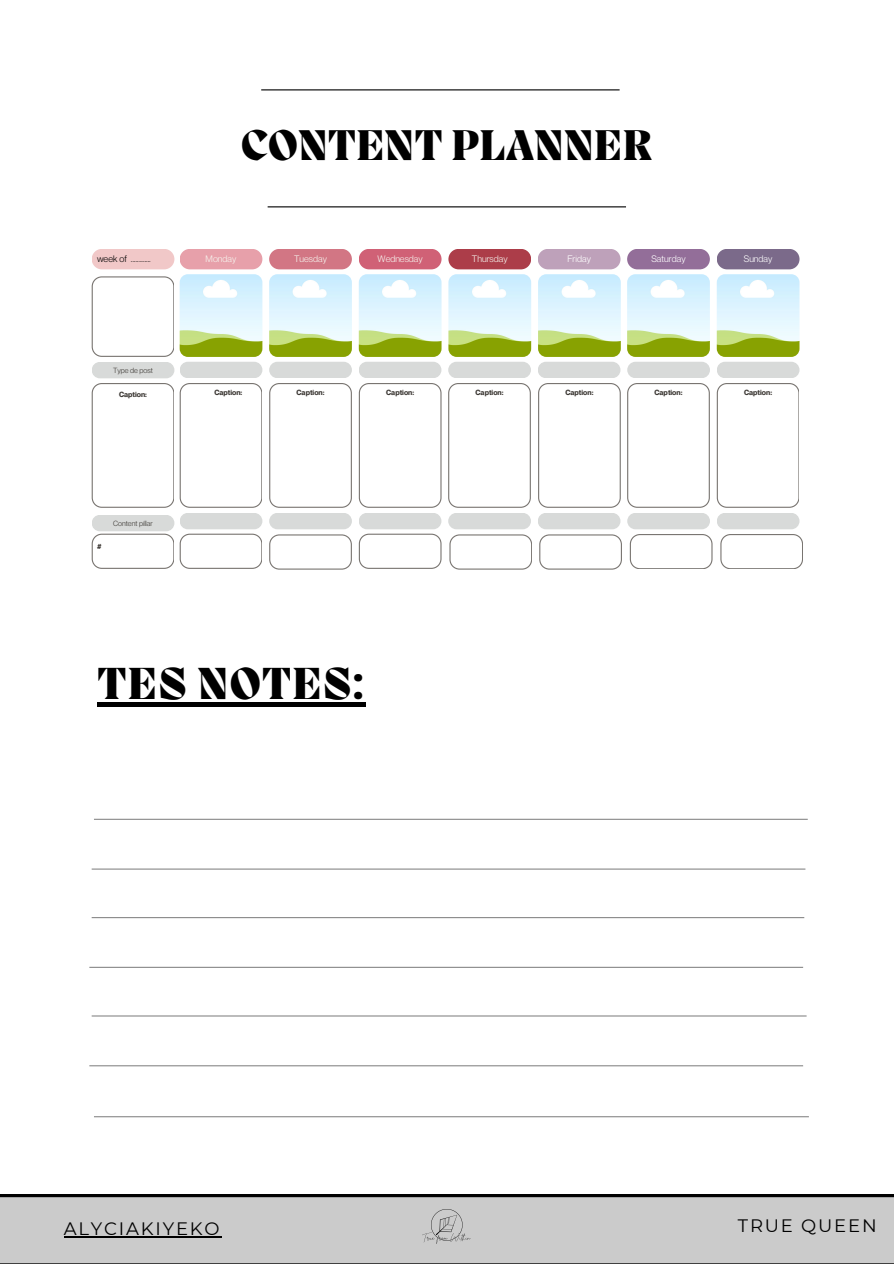
<style>
.page{position:relative;width:894px;height:1264px;background:#fff}
.page>*{position:absolute;margin:0;border:0;box-sizing:border-box;transform-origin:0 0}
.t1{font:800 46.05px "Migra";letter-spacing:.02em;color:#000}
.t2{font:800 44.1px "Migra";color:#000}
.t3{font:18px "Montserrat";letter-spacing:.1em;color:#000}
.t4{font:9.15px "Neue Montreal";color:#f6f4ee}
.t5{font:9.15px "Neue Montreal";color:#fff}
.t6{font:9.15px "Neue Montreal";color:#000}
.t7{font:700 7.35px "Neue Montreal";color:#3d3935}
.t8{font:7.35px "Neue Montreal";color:#3d3935}
</style>
<div class="page">
<hr style="left:261px;top:89px;width:358px;height:1px;background:#000">
<hr style="left:267px;top:206px;width:358px;height:1px;background:#000">
<div style="left:180px;top:249px;width:82px;height:20px;background:#e7a0aa;border-radius:10px"></div>
<div style="left:269px;top:249px;width:83px;height:20px;background:#d27684;border-radius:10px"></div>
<div style="left:358px;top:249px;width:83px;height:20px;background:#d06176;border-radius:10px"></div>
<div style="left:448px;top:249px;width:83px;height:20px;background:#ac3d49;border-radius:10px"></div>
<div style="left:537px;top:249px;width:83px;height:20px;background:#bea1ba;border-radius:10px"></div>
<div style="left:627px;top:249px;width:82px;height:20px;background:#936e99;border-radius:10px"></div>
<div style="left:716px;top:249px;width:83px;height:20px;background:#7b6a8a;border-radius:10px"></div>
<img style="left:269px;top:274px;width:83px;height:83px;border-radius:8px">
<img style="left:448px;top:274px;width:83px;height:83px;border-radius:8px">
<img style="left:538px;top:274px;width:82px;height:83px;border-radius:8px">
<img style="left:180px;top:274px;width:82px;height:83px;border-radius:8px">
<img style="left:358px;top:274px;width:83px;height:83px;border-radius:8px">
<img style="left:716px;top:274px;width:83px;height:83px;border-radius:8px">
<img style="left:627px;top:274px;width:82px;height:83px;border-radius:8px">
<div style="left:180px;top:362px;width:82px;height:16px;background:#d8dad9;border-radius:8px"></div>
<div style="left:180px;top:513px;width:82px;height:16px;background:#d8dad9;border-radius:8px"></div>
<div style="left:269px;top:362px;width:83px;height:16px;background:#d8dad9;border-radius:8px"></div>
<div style="left:269px;top:513px;width:83px;height:16px;background:#d8dad9;border-radius:8px"></div>
<div style="left:358px;top:362px;width:83px;height:16px;background:#d8dad9;border-radius:8px"></div>
<div style="left:358px;top:513px;width:83px;height:16px;background:#d8dad9;border-radius:8px"></div>
<div style="left:448px;top:362px;width:83px;height:16px;background:#d8dad9;border-radius:8px"></div>
<div style="left:448px;top:513px;width:83px;height:16px;background:#d8dad9;border-radius:8px"></div>
<div style="left:537px;top:362px;width:83px;height:16px;background:#d8dad9;border-radius:8px"></div>
<div style="left:537px;top:513px;width:83px;height:16px;background:#d8dad9;border-radius:8px"></div>
<div style="left:627px;top:362px;width:82px;height:16px;background:#d8dad9;border-radius:8px"></div>
<div style="left:627px;top:513px;width:82px;height:16px;background:#d8dad9;border-radius:8px"></div>
<div style="left:716px;top:362px;width:83px;height:16px;background:#d8dad9;border-radius:8px"></div>
<div style="left:716px;top:513px;width:83px;height:16px;background:#d8dad9;border-radius:8px"></div>
<svg style="left:180px;top:383px;width:82px;height:125px"></svg>
<svg style="left:627px;top:383px;width:82px;height:125px"></svg>
<svg style="left:359px;top:383px;width:82px;height:125px"></svg>
<svg style="left:269px;top:383px;width:82px;height:125px"></svg>
<svg style="left:448px;top:383px;width:82px;height:125px"></svg>
<svg style="left:538px;top:383px;width:82px;height:125px"></svg>
<svg style="left:716px;top:383px;width:82px;height:125px"></svg>
<div style="left:92px;top:249px;width:82px;height:20px;background:#f1c8c8;border-radius:10px"></div>
<svg style="left:92px;top:383px;width:82px;height:125px"></svg>
<div style="left:92px;top:362px;width:82px;height:16px;background:#d8dad9;border-radius:8px"></div>
<svg style="left:92px;top:276px;width:82px;height:81px"></svg>
<div style="left:92px;top:515px;width:82px;height:16px;background:#d8dad9;border-radius:8px"></div>
<svg style="left:92px;top:533px;width:82px;height:35px"></svg>
<svg style="left:180px;top:533px;width:82px;height:35px"></svg>
<svg style="left:269px;top:534px;width:82px;height:35px"></svg>
<svg style="left:359px;top:533px;width:82px;height:35px"></svg>
<svg style="left:449px;top:534px;width:82px;height:35px"></svg>
<svg style="left:539px;top:534px;width:82px;height:35px"></svg>
<svg style="left:629px;top:534px;width:82px;height:35px"></svg>
<svg style="left:720px;top:534px;width:82px;height:35px"></svg>
<hr style="left:92px;top:868px;width:713px;height:1px;background:#898989">
<hr style="left:92px;top:917px;width:712px;height:1px;background:#898989">
<hr style="left:89px;top:966px;width:713px;height:1px;background:#898989">
<hr style="left:92px;top:1015px;width:714px;height:1px;background:#898989">
<hr style="left:94px;top:818px;width:713px;height:1px;background:#898989">
<hr style="left:89px;top:1065px;width:713px;height:1px;background:#898989">
<hr style="left:94px;top:1116px;width:714px;height:1px;background:#898989">
<hr style="left:97px;top:702px;width:268px;height:4px;background:#000">
<div style="left:0;top:1194px;width:893px;height:69px;background:#cbcbcb"></div>
<hr style="left:64px;top:1236px;width:157px;height:1px;background:#000">
<img style="left:422px;top:1209px;width:48px;height:35px">
<h2 class="t2" style="left:241px;top:124px;width:412px">CONTENT PLANNER</h2>
<p class="t6" style="left:97px;top:253px;width:55px">week of .............</p>
<p class="t4" style="left:294px;top:253px;width:34px">Tuesday</p>
<p class="t4" style="left:377px;top:253px;width:47px">Wednesday</p>
<p class="t4" style="left:472px;top:253px;width:37px">Thursday</p>
<p class="t5" style="left:567px;top:253px;width:25px">Friday</p>
<p class="t5" style="left:651px;top:253px;width:36px">Saturday</p>
<p class="t5" style="left:743px;top:253px;width:30px">Sunday</p>
<p class="t4" style="left:205px;top:253px;width:32px">Monday</p>
<p class="t8" style="left:113px;top:365px;width:41px">Type de post</p>
<p class="t7" style="left:119px;top:390px;width:30px">Caption:</p>
<p class="t7" style="left:296px;top:387px;width:30px">Caption:</p>
<p class="t7" style="left:386px;top:387px;width:30px">Caption:</p>
<p class="t7" style="left:475px;top:387px;width:30px">Caption:</p>
<p class="t7" style="left:565px;top:387px;width:30px">Caption:</p>
<p class="t7" style="left:654px;top:387px;width:30px">Caption:</p>
<p class="t7" style="left:744px;top:387px;width:30px">Caption:</p>
<p class="t7" style="left:214px;top:387px;width:30px">Caption:</p>
<p class="t7" style="left:97px;top:541px;width:6px">#</p>
<p class="t8" style="left:113px;top:518px;width:41px">Content pillar</p>
<h1 class="t1" style="left:97px;top:661px;width:268px">TES NOTES:</h1>
<h3 class="t3" style="left:64px;top:1217px;width:157px">ALYCIAKIYEKO</h3>
<h3 class="t3" style="left:737px;top:1214px;width:140px">TRUE QUEEN</h3>
</div>
